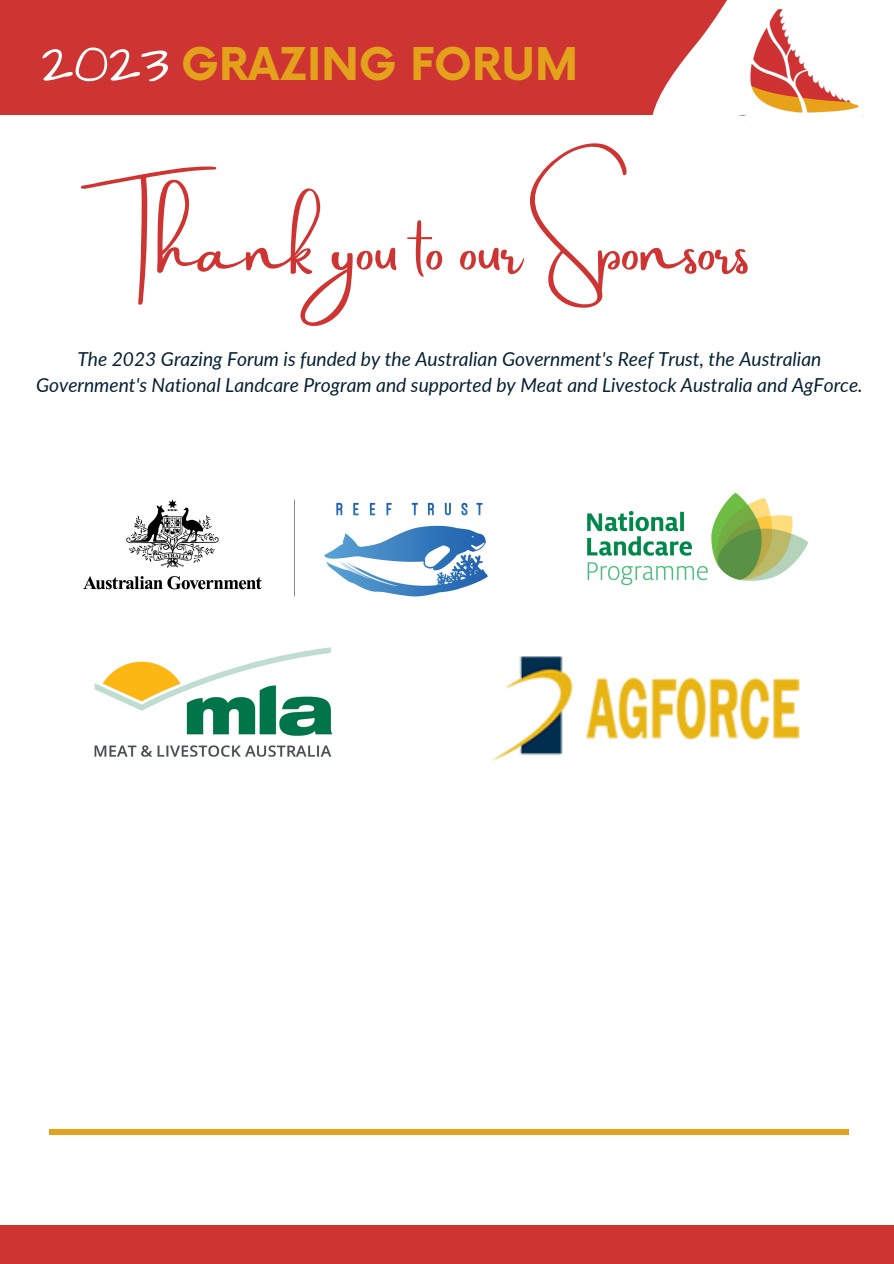
<style>
.page{position:relative;width:894px;height:1264px;background:#fff}
.page>*{position:absolute;margin:0;border:0;box-sizing:border-box;transform-origin:0 0}
.t1{font:66px "Amsterdam Two";color:#ce3431}
.t2{font:55.95px "Architects Daughter";color:#fff}
.t3{font:700 43.95px "Now";color:#e4a11b}
.t4{font:italic 19.2px/26px "Lato";color:#062133;text-align:center}
</style>
<div class="page">
<div style="left:50px;top:1128px;width:798px;height:6px;background:#e4a11b"></div>
<div style="left:0;top:1225px;width:893px;height:38px;background:#ce3431"></div>
<div style="left:0;top:0;width:893px;height:115px;background:#ce3431"></div>
<svg style="left:652px;top:0;width:241px;height:116px;fill:#fff"></svg>
<img style="left:729px;top:10px;width:150px;height:105px">
<img style="left:587px;top:492px;width:221px;height:94px">
<img style="left:94px;top:647px;width:239px;height:110px">
<img style="left:83px;top:499px;width:405px;height:98px">
<img style="left:491px;top:656px;width:309px;height:107px">
<p class="t2" style="left:41px;top:26px;width:129px">2023</p>
<p class="t3" style="left:181px;top:41px;width:398px">GRAZING FORUM</p>
<p class="t1" style="left:101px;top:213px;width:651px">Thank you to our Sponsors</p>
<p class="t4" style="left:36px;top:345px;width:828px">The 2023 Grazing Forum is funded by the Australian Government's Reef Trust, the Australian<br>Government's National Landcare Program and supported by Meat and Livestock Australia and AgForce.</p>
</div>
